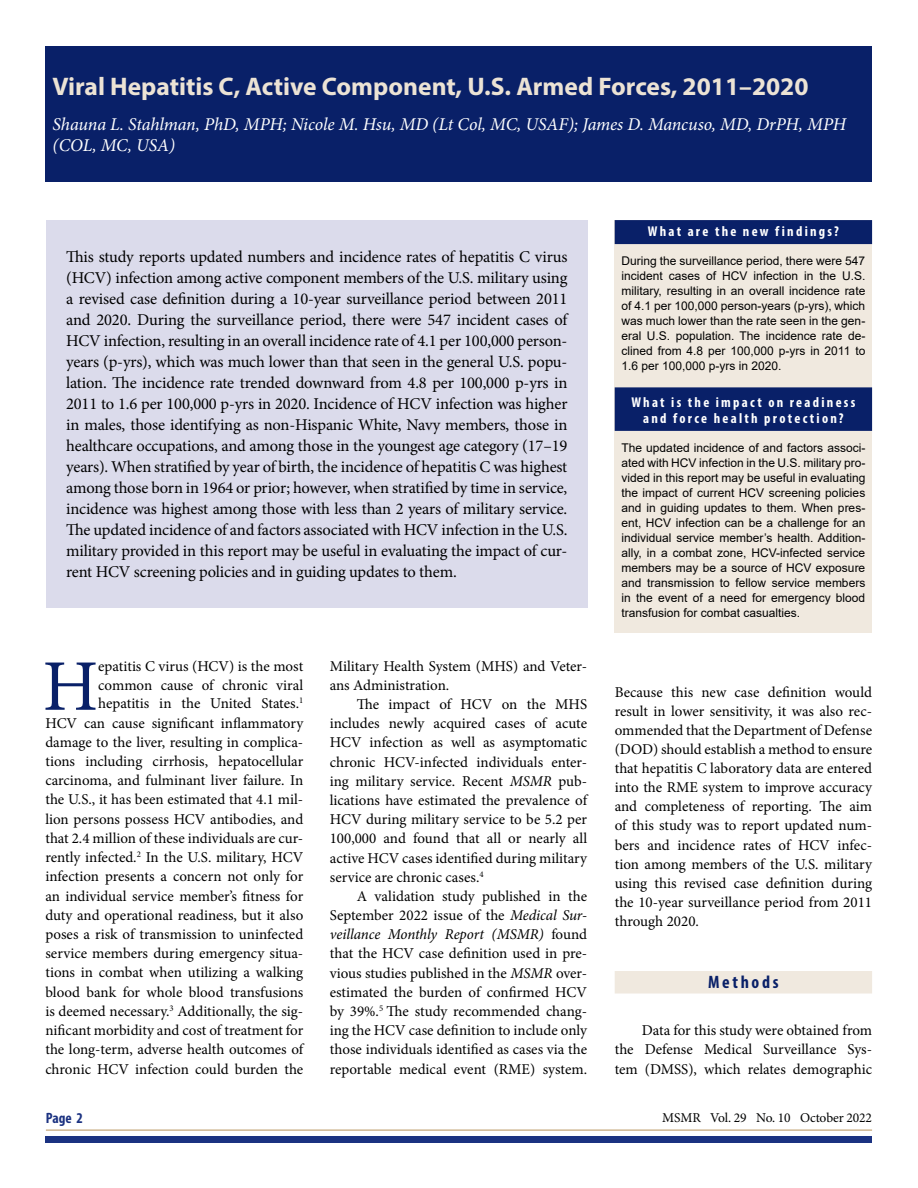
<style>
.page{position:relative;width:918px;height:1188px;background:#fff}
.page>*{position:absolute;margin:0;border:0;box-sizing:border-box;transform-origin:0 0}
.Body_DropCap{font:72.75px "Minion Pro";color:#092068}
.Heads_2021{font:700 25.5px "Myriad Pro";color:#ece3d5}
.Heads_AuthorByline_2{font:italic 18px/21px "Minion Pro";letter-spacing:-.005em;color:#fff}
.Section_Heads{font:700 condensed 18px "Myriad Pro";letter-spacing:.15em;color:#092068}
.Abstract{font:16.5px/21px "Minion Pro";letter-spacing:-.01em;color:#000;text-align:justify}
.Body{font:15px/19.2px "Minion Pro";color:#000;text-align:justify}
.Body_DropCap-2{font:15px/19.2px "Minion Pro";color:#000;text-align:right}
.t1{font:700 condensed 15px "Myriad Pro";color:#1b3281}
.impact_heads{font:700 condensed 14.25px/16.5px "Myriad Pro";letter-spacing:.16em;color:#fff;text-align:center}
.findings_heads{font:700 condensed 14.25px "Myriad Pro";letter-spacing:.16em;color:#fff}
.t2{font:13.5px "Minion Pro";letter-spacing:-.01em;color:#010202}
.findngs_impact_text{font:12px/15px "Arial";color:#000;text-align:justify}
.s1{font-style:italic}
.s2{color:#000}
</style>
<div class="page">
<div style="left:46px;top:1136px;width:826px;height:6px;background:#1b3281"></div>
<hr style="left:46px;top:1129px;width:826px;height:2px;background:#cfb691">
<div style="left:46px;top:220px;width:542px;height:388px;background:#dbdbeb"></div>
<div style="left:46px;top:46px;width:826px;height:135px;background:#092068"></div>
<div style="left:615px;top:971px;width:257px;height:23px;background:#f0e9df"></div>
<div style="left:615px;top:220px;width:257px;height:413px;background:#f0e9df"></div>
<div style="left:615px;top:220px;width:257px;height:24px;background:#092068"></div>
<div style="left:615px;top:387px;width:257px;height:44px;background:#092068"></div>
<h1 class="Heads_2021" style="left:53px;top:70px;width:757px">Viral Hepatitis C, Active Component, U.S. Armed Forces, 2011–2020</h1>
<p class="Heads_AuthorByline_2" style="left:53px;top:114px;width:795px">Shauna L. Stahlman, PhD, MPH; Nicole M. Hsu, MD (Lt Col, MC, USAF); James D. Mancuso, MD, DrPH, MPH (COL, MC, USA)</p>
<p class="Abstract" style="left:66px;top:246px;width:503px">This study reports updated numbers and incidence rates of hepatitis C virus (HCV) infection among active component members of the U.S. military using a revised case definition during a 10-year surveillance period between 2011 and 2020. During the surveillance period, there were 547 incident cases of HCV infection, resulting in an overall incidence rate of 4.1 per 100,000 person&shy;years (p-yrs), which was much lower than that seen in the general U.S. popu&shy;lation. The incidence rate trended downward from 4.8 per 100,000 p-yrs in 2011 to 1.6 per 100,000 p-yrs in 2020. Incidence of HCV infection was higher in males, those identifying as non-Hispanic White, Navy members, those in healthcare occupations, and among those in the youngest age category (17–19 years). When stratified by year of birth, the incidence of hepatitis C was highest among those born in 1964 or prior; however, when stratified by time in service, incidence was highest among those with less than 2 years of military service.<br>The updated incidence of and factors associated with HCV infection in the U.S. military provided in this report may be useful in evaluating the impact of cur&shy;rent HCV screening policies and in guiding updates to them.</p>
<p class="Body_DropCap-2" style="left:45px;top:656px;width:259px">epatitis C virus (HCV) is the most common cause of chronic viral hepatitis in the United States.<sup>1<br></sup>HCV can cause significant inflammatory damage to the liver, resulting in complica&shy;tions including cirrhosis, hepatocellular carcinoma, and fulminant liver failure. In the U.S., it has been estimated that 4.1 mil&shy;lion persons possess HCV antibodies, and that 2.4 million of these individuals are cur&shy;rently infected.<sup>2</sup> In the U.S. military, HCV infection presents a concern not only for an individual service member’s fitness for duty and operational readiness, but it also poses a risk of transmission to uninfected service members during emergency situa&shy;tions in combat when utilizing a walking blood bank for whole blood transfusions is deemed necessary.<sup>3</sup> Additionally, the sig&shy;nificant morbidity and cost of treatment for the long-term, adverse health outcomes of chronic HCV infection could burden the</p>
<p class="Body_DropCap-2" style="left:330px;top:656px;width:259px;text-align:left">Military Health System (MHS) and Veter&shy;ans Administration.</p>
<p class="Body_DropCap" style="left:43px;top:638px;width:57px">H</p>
<p class="Body" style="left:330px;top:695px;width:259px;text-indent:27px">The impact of HCV on the MHS includes newly acquired cases of acute HCV infection as well as asymptomatic chronic HCV-infected individuals enter&shy;ing military service. Recent <span class="s1">MSMR</span> pub&shy;lications have estimated the prevalence of HCV during military service to be 5.2 per 100,000 and found that all or nearly all active HCV cases identified during military service are chronic cases.<sup>4</sup></p>
<p class="Body" style="left:330px;top:887px;width:259px;text-indent:27px">A validation study published in the September 2022 issue of the <span class="s1">Medical Sur&shy;veillance Monthly Report (MSMR)</span> found that the HCV case definition used in pre&shy;vious studies published in the <span class="s1">MSMR</span> over&shy;estimated the burden of confirmed HCV by 39%.<sup>5</sup> The study recommended chang&shy;ing the HCV case definition to include only those individuals identified as cases via the reportable medical event (RME) system.</p>
<p class="findings_heads" style="left:648px;top:223px;width:193px">What are the new findings?</p>
<p class="findngs_impact_text" style="left:621px;top:253px;width:245px">During the surveillance period, there were 547 incident cases of HCV infection in the U.S. military, resulting in an overall incidence rate of 4.1 per 100,000 person-years (p-yrs), which was much lower than the rate seen in the gen&shy;eral U.S. population. The incidence rate de&shy;clined from 4.8 per 100,000 p-yrs in 2011 to 1.6 per 100,000 p-yrs in 2020.</p>
<p class="impact_heads" style="left:631px;top:393px;width:226px">What is the impact on readiness and force health protection?</p>
<p class="findngs_impact_text" style="left:621px;top:440px;width:245px">The updated incidence of and factors associ&shy;ated with HCV infection in the U.S. military pro&shy;vided in this report may be useful in evaluating the impact of current HCV screening policies and in guiding updates to them. When pres&shy;ent, HCV infection can be a challenge for an individual service member’s health. Addition&shy;ally, in a combat zone, HCV-infected service members may be a source of HCV exposure and transmission to fellow service members in the event of a need for emergency blood transfusion for combat casualties.</p>
<p class="Body" style="left:615px;top:682px;width:259px">Because this new case definition would result in lower sensitivity, it was also rec&shy;ommended that the Department of Defense (DOD) should establish a method to ensure that hepatitis C laboratory data are entered into the RME system to improve accuracy and completeness of reporting. The aim of this study was to report updated num&shy;bers and incidence rates of HCV infec&shy;tion among members of the U.S. military using this revised case definition during the 10-year surveillance period from 2011 through 2020.</p>
<h2 class="Section_Heads" style="left:708px;top:971px;width:72px">Methods</h2>
<p class="Body" style="left:615px;top:1021px;width:259px;text-indent:27px">Data for this study were obtained from the Defense Medical Surveillance Sys&shy;tem (DMSS), which relates demographic</p>
<p class="t1" style="left:46px;top:1109px;width:39px">Page 2</p>
<p class="t2" style="left:662px;top:1109px;width:212px"><span class="s2">MSMR</span> Vol. 29 No. 10 October 2022</p>
</div>
